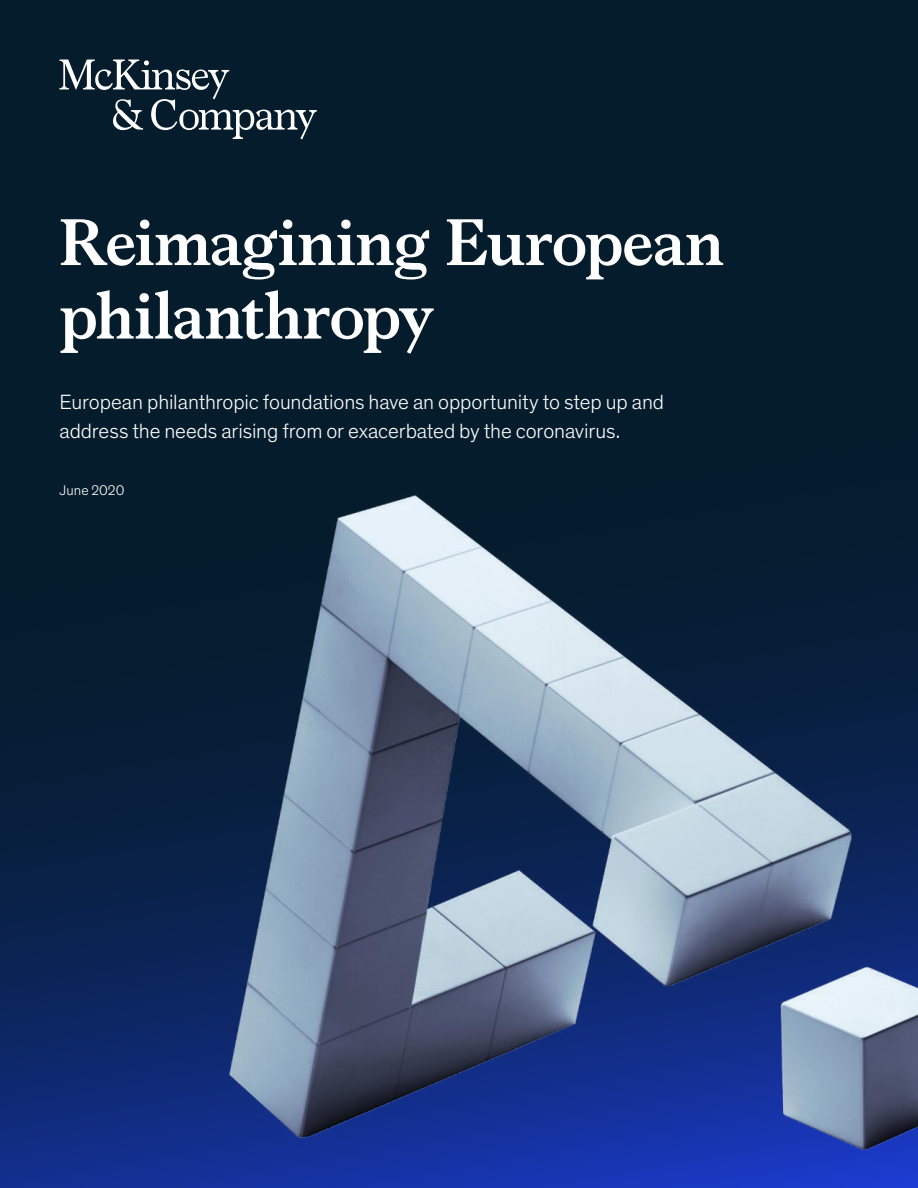
<style>
.page{position:relative;width:918px;height:1188px;background:#051c2c}
.page>*{position:absolute;margin:0;border:0;box-sizing:border-box;transform-origin:0 0}
.t1{font:700 66px/73.5px "Bower";letter-spacing:-.01em;color:#fff}
.t2{font:300 21px/28.5px "Theinhardt Pan";letter-spacing:-.005em;color:#fff}
.t3{font:300 14.25px "Theinhardt Pan";letter-spacing:.005em;color:#fff}
</style>
<div class="page">
<svg style="left:60px;top:60px;width:257px;height:79px"></svg>
<img style="left:0;top:495px;width:918px;height:693px">
<h1 class="t1" style="left:60px;top:201px;width:666px">Reimagining European philanthropy</h1>
<p class="t2" style="left:60px;top:387px;width:606px">European philanthropic foundations have an opportunity to step up and address the needs arising from or exacerbated by the coronavirus.</p>
<p class="t3" style="left:60px;top:480px;width:66px">June 2020</p>
</div>
